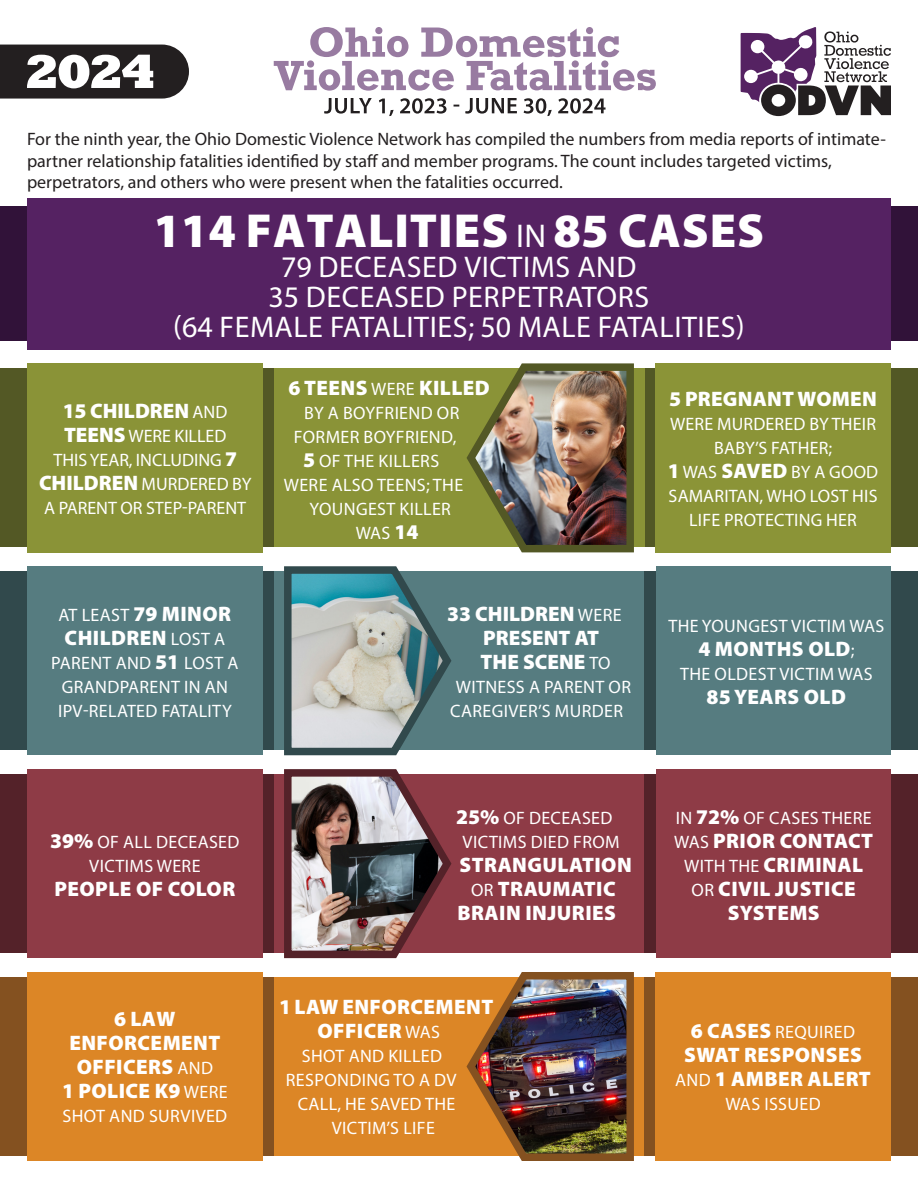
<style>
.page{position:relative;width:918px;height:1188px;background:#fff}
.page>*{position:absolute;margin:0;border:0;box-sizing:border-box;transform-origin:0 0}
.t1{font:900 48px "Myriad Pro";letter-spacing:.02em;color:#fff}
.t2{font:30px/30px "Myriad Pro";letter-spacing:.02em;color:#fff;text-align:center}
.t3{font:900 21px/24px "Myriad Pro";letter-spacing:.02em;color:#fff;text-align:center}
.t4{font:900 21px/24px "Myriad Pro";color:#fff}
.t5{font:18px/24px "Myriad Pro";letter-spacing:.02em;color:#fff;text-align:center}
.t6{font:18px/21.6px "Myriad Pro";color:#231f20}
.t7{font:18px/24px "Myriad Pro";color:#fff;text-align:center}
.s1{font-weight:400;font-size:33px}
.s2{font-weight:400;font-size:18px}
.s3{font-weight:900;font-size:21px}
</style>
<div class="page">
<div style="left:0;top:572px;width:644px;height:178px;background:#31494c"></div>
<svg style="left:324px;top:98px;width:282px;height:18px"></svg>
<svg style="left:274px;top:27px;width:382px;height:64px"></svg>
<svg style="left:741px;top:27px;width:150px;height:89px"></svg>
<svg style="left:0;top:45px;width:189px;height:54px"></svg>
<div style="left:0;top:977px;width:274px;height:179px;background:#845120"></div>
<div style="left:274px;top:977px;width:370px;height:179px;background:#dc8626"></div>
<div style="left:644px;top:977px;width:274px;height:179px;background:#845120"></div>
<div style="left:655px;top:972px;width:236px;height:189px;background:#dc8626"></div>
<div style="left:27px;top:972px;width:236px;height:189px;background:#dc8626"></div>
<img style="left:466px;top:972px;width:168px;height:189px">
<div style="left:263px;top:775px;width:392px;height:178px;background:#8e3b46"></div>
<div style="left:0;top:775px;width:274px;height:178px;background:#542229"></div>
<div style="left:27px;top:769px;width:236px;height:189px;background:#8e3b46"></div>
<div style="left:644px;top:775px;width:274px;height:178px;background:#542229"></div>
<div style="left:656px;top:769px;width:235px;height:189px;background:#8e3b46"></div>
<img style="left:280px;top:769px;width:176px;height:190px">
<div style="left:274px;top:572px;width:370px;height:178px;background:#567c80"></div>
<div style="left:644px;top:572px;width:274px;height:178px;background:#31494c"></div>
<div style="left:27px;top:566px;width:236px;height:189px;background:#567c80"></div>
<div style="left:656px;top:566px;width:235px;height:189px;background:#567c80"></div>
<svg style="left:280px;top:566px;width:176px;height:190px"></svg>
<div style="left:0;top:369px;width:644px;height:178px;background:#535825"></div>
<div style="left:644px;top:369px;width:274px;height:178px;background:#525825"></div>
<div style="left:27px;top:363px;width:236px;height:189px;background:#8a9337"></div>
<div style="left:274px;top:369px;width:370px;height:178px;background:#8a9337"></div>
<div style="left:655px;top:363px;width:236px;height:189px;background:#8b9437"></div>
<img style="left:462px;top:363px;width:176px;height:190px">
<div style="left:0;top:206px;width:918px;height:135px;background:#311239"></div>
<div style="left:27px;top:198px;width:864px;height:152px;background:#552262"></div>
<p class="t6" style="left:27px;top:128px;width:860px">For the ninth year, the Ohio Domestic Violence Network has compiled the numbers from media reports of intimate&shy;partner relationship fatalities identified by staff and member programs. The count includes targeted victims, perpetrators, and others who were present when the fatalities occurred.</p>
<p class="t1" style="left:153px;top:199px;width:612px">114 FATALITIES <span class="s1">IN</span> 85 CASES</p>
<p class="t2" style="left:173px;top:251px;width:573px">79 DECEASED VICTIMS AND<br>35 DECEASED PERPETRATORS<br>(64 FEMALE FATALITIES; 50 MALE FATALITIES)</p>
<p class="t4" style="left:63px;top:398px;width:166px">15 CHILDREN <span class="s2">AND</span></p>
<p class="t7" style="left:39px;top:423px;width:214px"><span class="s3">TEENS</span> WERE KILLED<br>THIS YEAR, INCLUDING <span class="s3">7<br>CHILDREN</span> MURDERED BY<br>A PARENT OR STEP-PARENT</p>
<p class="t5" style="left:59px;top:602px;width:174px">AT LEAST <span class="s3">79 MINOR</span></p>
<p class="t3" style="left:65px;top:625px;width:162px">CHILDREN <span class="s2">LOST A</span></p>
<p class="t5" style="left:51px;top:650px;width:189px">PARENT AND <span class="s3">51</span> LOST A<br>GRANDPARENT IN AN<br>IPV-RELATED FATALITY</p>
<p class="t3" style="left:289px;top:375px;width:203px">6 TEENS <span class="s2">WERE</span> KILLED</p>
<p class="t5" style="left:304px;top:401px;width:157px">BY A BOYFRIEND OR</p>
<p class="t5" style="left:294px;top:425px;width:164px">FORMER BOYFRIEND,</p>
<p class="t5" style="left:303px;top:449px;width:138px"><span class="s3">5</span> OF THE KILLERS</p>
<p class="t5" style="left:284px;top:473px;width:181px">WERE ALSO TEENS; THE</p>
<p class="t5" style="left:310px;top:497px;width:143px">YOUNGEST KILLER</p>
<p class="t5" style="left:356px;top:521px;width:64px">WAS <span class="s3">14</span></p>
<p class="t4" style="left:481px;top:601px;width:142px;text-indent:-34px">33 CHILDREN <span class="s2">WERE<br></span>PRESENT AT<br>THE SCENE <span class="s2">TO</span></p>
<p class="t5" style="left:450px;top:674px;width:182px">WITNESS A PARENT OR<br>CAREGIVER’S MURDER</p>
<p class="t5" style="left:50px;top:829px;width:191px"><span class="s3">39%</span> OF ALL DECEASED<br>VICTIMS WERE</p>
<p class="t3" style="left:54px;top:876px;width:182px">PEOPLE OF COLOR</p>
<p class="t3" style="left:62px;top:1006px;width:167px">6 LAW<br>ENFORCEMENT<br>OFFICERS <span class="s2">AND<br></span>1 POLICE K9 <span class="s2">WERE</span></p>
<p class="t5" style="left:63px;top:1104px;width:166px">SHOT AND SURVIVED</p>
<p class="t5" style="left:456px;top:805px;width:165px"><span class="s3">25%</span> OF DECEASED<br>VICTIMS DIED FROM</p>
<p class="t3" style="left:460px;top:852px;width:174px">STRANGULATION</p>
<p class="t3" style="left:471px;top:876px;width:146px"><span class="s2">OR</span> TRAUMATIC</p>
<p class="t3" style="left:457px;top:900px;width:160px">BRAIN INJURIES</p>
<p class="t3" style="left:317px;top:994px;width:177px;text-align:left;text-indent:-38px">1 LAW ENFORCEMENT<br>OFFICER <span class="s2">WAS</span></p>
<p class="t5" style="left:302px;top:1044px;width:142px">SHOT AND KILLED</p>
<p class="t5" style="left:286px;top:1068px;width:172px">RESPONDING TO A DV</p>
<p class="t5" style="left:298px;top:1092px;width:159px">CALL, HE SAVED THE</p>
<p class="t5" style="left:332px;top:1116px;width:105px">VICTIM’S LIFE</p>
<p class="t3" style="left:669px;top:386px;width:209px">5 PREGNANT WOMEN</p>
<p class="t5" style="left:668px;top:411px;width:212px">WERE MURDERED BY THEIR<br>BABY’S FATHER;<br><span class="s3">1</span> WAS <span class="s3">SAVED</span> BY A GOOD<br>SAMARITAN, WHO LOST HIS<br>LIFE PROTECTING HER</p>
<p class="t5" style="left:668px;top:613px;width:218px">THE YOUNGEST VICTIM WAS</p>
<p class="t3" style="left:698px;top:636px;width:158px">4 MONTHS OLD<span class="s2">;</span></p>
<p class="t5" style="left:680px;top:661px;width:194px">THE OLDEST VICTIM WAS</p>
<p class="t3" style="left:707px;top:684px;width:141px">85 YEARS OLD</p>
<p class="t5" style="left:676px;top:805px;width:198px">IN <span class="s3">72%</span> OF CASES THERE</p>
<p class="t3" style="left:674px;top:828px;width:201px"><span class="s2">WAS</span> PRIOR CONTACT<br><span class="s2">WITH THE</span> CRIMINAL<br><span class="s2">OR</span> CIVIL JUSTICE<br>SYSTEMS</p>
<p class="t5" style="left:691px;top:1020px;width:166px"><span class="s3">6 CASES</span> REQUIRED</p>
<p class="t3" style="left:675px;top:1042px;width:197px">SWAT RESPONSES<br><span class="s2">AND</span> 1 AMBER ALERT</p>
<p class="t5" style="left:725px;top:1092px;width:97px">WAS ISSUED</p>
</div>
